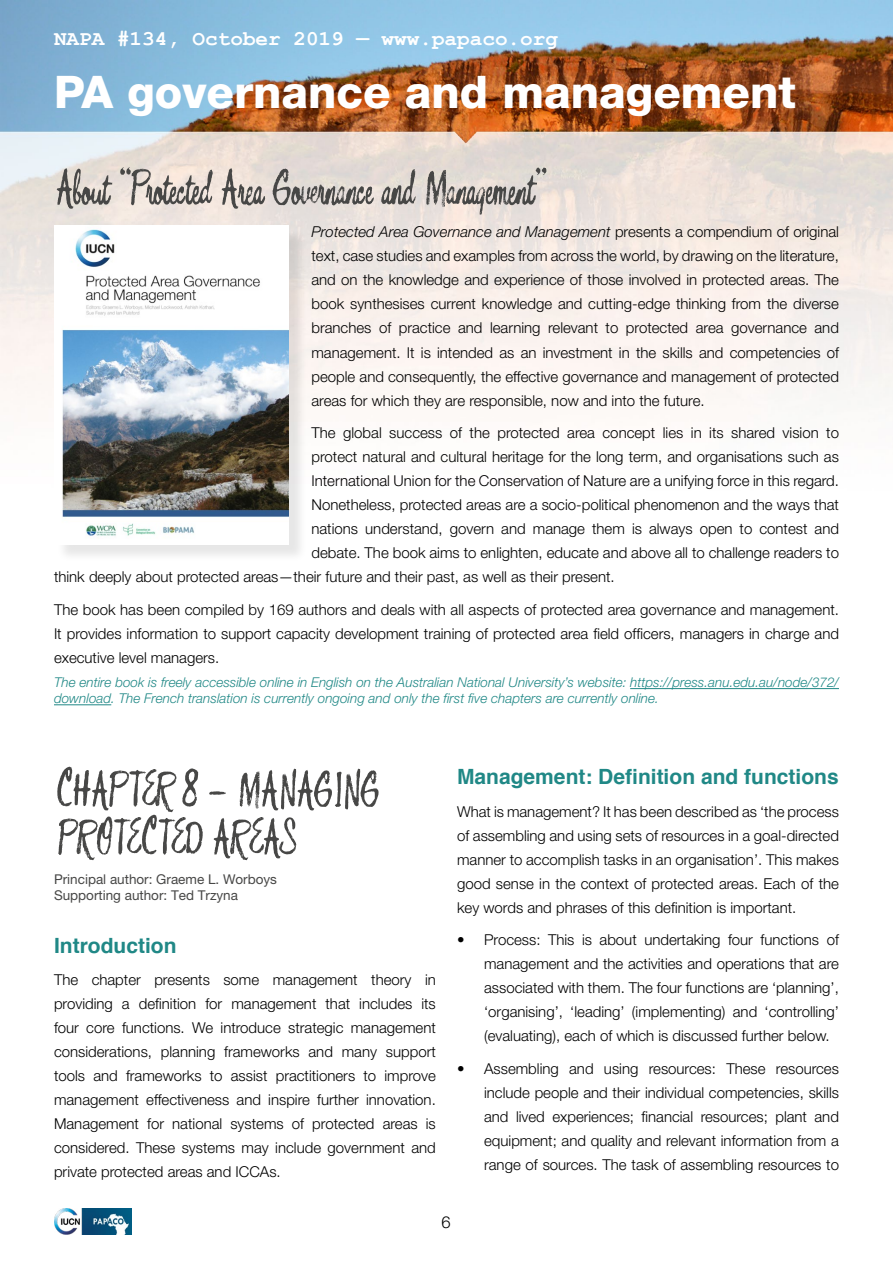
<style>
.page{position:relative;width:893px;height:1263px;background:#fff}
.page>*{position:absolute;margin:0;border:0;box-sizing:border-box;transform-origin:0 0}
.t1{font:52.5px/48px "Bouffant";color:#474746}
.t2{font:800 45px "Helvetica Neue LT Pro";color:#fff}
.t3{font:700 21px "Helvetica";color:#208886}
.t4{font:700 21px "Courier New";color:#fff}
.t5{font:300 16.5px "Helvetica Neue LT Pro";color:#000}
.t6{font:300 15px/24px "Helvetica Neue LT Pro";color:#000;text-align:justify}
.t7{font:italic 300 13.5px/16.2px "Helvetica Neue LT Pro";color:#208886}
.t8{font:13.5px/16.5px "Helvetica Neue LT Pro";color:#474746}
.s1{font-style:italic}
</style>
<div class="page">
<img style="left:0;top:0;width:893px;height:1235px">
<img style="left:54px;top:1209px;width:78px;height:25px">
<hr style="left:630px;top:688px;width:209px;height:1px;background:#208886">
<hr style="left:54px;top:704px;width:57px;height:1px;background:#208886">
<div style="left:56px;top:228px;width:251px;height:335px;background:#000;opacity:.1"></div>
<img style="left:54px;top:225px;width:235px;height:319px">
<h3 class="t4" style="left:54px;top:25px;width:506px">NAPA #134, October 2019 — www.papaco.org</h3>
<h2 class="t2" style="left:54px;top:65px;width:743px">PA governance and management</h2>
<h1 class="t1" style="left:54px;top:164px;width:493px">About “Protected Area Governance and Management”</h1>
<p class="t6" style="left:311px;top:220px;width:529px"><span class="s1">Protected Area Governance and Management</span> presents a compendium of original text, case studies and examples from across the world, by drawing on the literature, and on the knowledge and experience of those involved in protected areas. The book synthesises current knowledge and cutting-edge thinking from the diverse branches of practice and learning relevant to protected area governance and management. It is intended as an investment in the skills and competencies of people and consequently, the effective governance and management of protected areas for which they are responsible, now and into the future.</p>
<p class="t6" style="left:311px;top:420px;width:529px">The global success of the protected area concept lies in its shared vision to</p>
<p class="t6" style="left:311px;top:444px;width:529px">protect natural and cultural heritage for the long term, and organisations such as</p>
<p class="t6" style="left:311px;top:468px;width:529px">International Union for the Conservation of Nature are a unifying force in this regard.</p>
<p class="t6" style="left:311px;top:492px;width:529px">Nonetheless, protected areas are a socio-political phenomenon and the ways that</p>
<p class="t6" style="left:311px;top:516px;width:529px">nations understand, govern and manage them is always open to contest and</p>
<p class="t6" style="left:311px;top:540px;width:529px">debate. The book aims to enlighten, educate and above all to challenge readers to</p>
<p class="t6" style="left:54px;top:564px;width:562px">think deeply about protected areas—their future and their past, as well as their present.</p>
<p class="t6" style="left:54px;top:597px;width:787px">The book has been compiled by 169 authors and deals with all aspects of protected area governance and management.<br>It provides information to support capacity development training of protected area field officers, managers in charge and executive level managers.</p>
<p class="t7" style="left:54px;top:674px;width:786px">The entire book is freely accessible online in English on the Australian National University’s website: https://press.anu.edu.au/node/372/ download. The French translation is currently ongoing and only the first five chapters are currently online.</p>
<h1 class="t1" style="left:54px;top:765px;width:326px">CHAPTER 8 - MANAGING<br>PROTECTED AREAS</h1>
<p class="t8" style="left:54px;top:871px;width:225px">Principal author: Graeme L. Worboys<br>Supporting author: Ted Trzyna</p>
<h3 class="t3" style="left:54px;top:928px;width:124px">Introduction</h3>
<p class="t6" style="left:54px;top:967px;width:383px">The chapter presents some management theory in providing a definition for management that includes its four core functions. We introduce strategic management considerations, planning frameworks and many support tools and frameworks to assist practitioners to improve management effectiveness and inspire further innovation.<br>Management for national systems of protected areas is considered. These systems may include government and private protected areas and ICCAs.</p>
<h3 class="t3" style="left:457px;top:760px;width:383px">Management: Definition and functions</h3>
<p class="t6" style="left:457px;top:799px;width:383px">What is management? It has been described as ‘the process of assembling and using sets of resources in a goal-directed manner to accomplish tasks in an organisation’. This makes good sense in the context of protected areas. Each of the key words and phrases of this definition is important.</p>
<p class="t6" style="left:484px;top:928px;width:356px;text-indent:-27px">• Process: This is about undertaking four functions of management and the activities and operations that are associated with them. The four functions are ‘planning’, ‘organising’, ‘leading’ (implementing) and ‘controlling’ (evaluating), each of which is discussed further below.</p>
<p class="t6" style="left:484px;top:1056px;width:356px;text-indent:-27px">• Assembling and using resources: These resources include people and their individual competencies, skills and lived experiences; financial resources; plant and equipment; and quality and relevant information from a range of sources. The task of assembling resources to</p>
<p class="t5" style="left:442px;top:1212px;width:11px">6</p>
</div>
